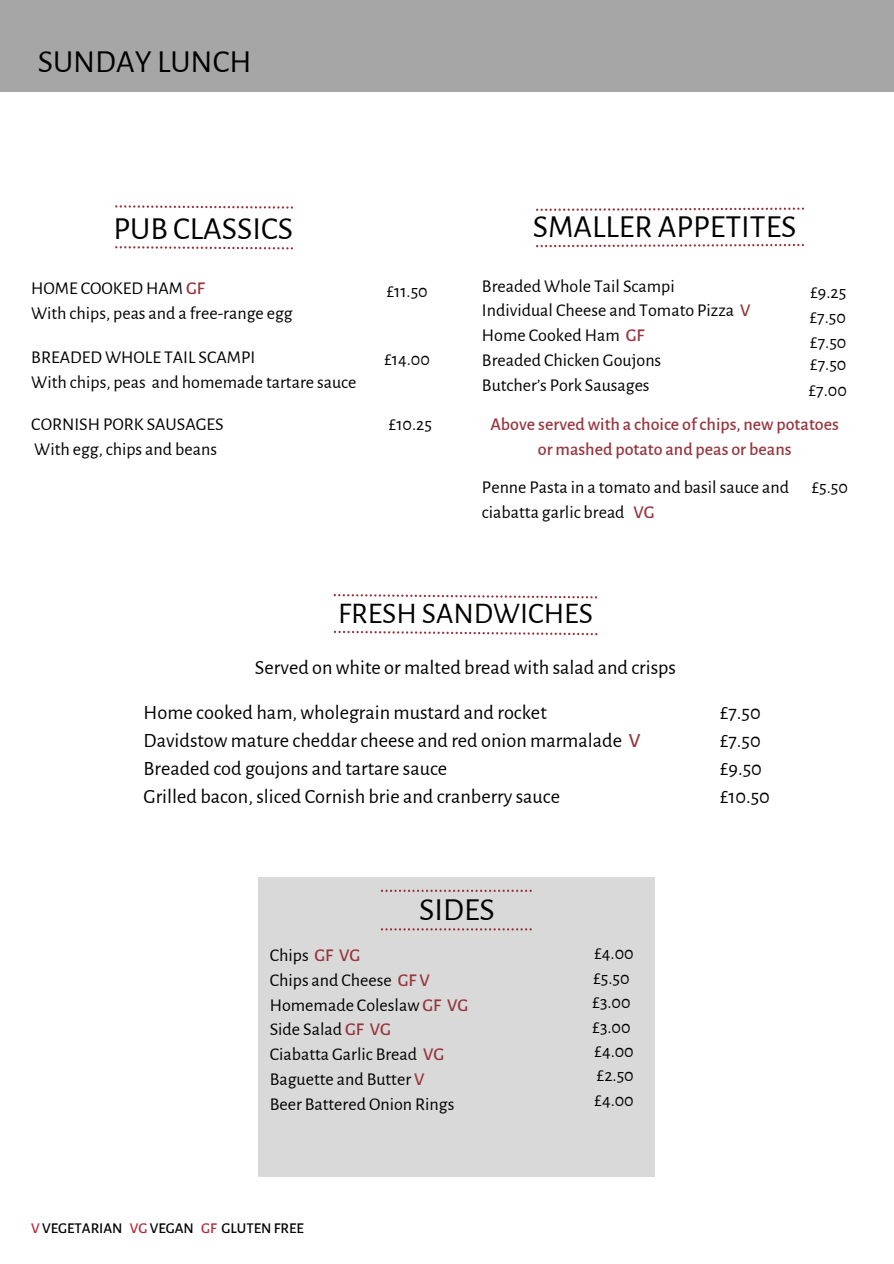
<style>
.page{position:relative;width:894px;height:1264px;background:#fff}
.page>*{position:absolute;margin:0;border:0;box-sizing:border-box;transform-origin:0 0}
.t1{font:32.25px "Alegreya Sans";color:#000}
.t2{font:30px "Alegreya Sans";color:#000}
.t3{font:20.25px/28.2px "Alegreya Sans";color:#000}
.t4{font:18px/24.8px "Alegreya Sans";color:#000}
.t5{font:500 18px/24.8px "Alegreya Sans";color:#97353d;text-align:center}
.t6{font:500 15px "Alegreya Sans";color:#000}
.s1{font-weight:500;color:#97353d}
.s2{color:#b12938}
</style>
<div class="page">
<div style="left:0;top:0;width:893px;height:92px;background:#a6a6a6"></div>
<svg style="left:536px;top:207px;width:267px;height:4px"></svg>
<div style="left:258px;top:878px;width:396px;height:298px;background:#d9d9d9"></div>
<svg style="left:381px;top:889px;width:150px;height:2px"></svg>
<svg style="left:381px;top:928px;width:150px;height:2px"></svg>
<svg style="left:115px;top:205px;width:178px;height:4px"></svg>
<svg style="left:536px;top:244px;width:267px;height:3px"></svg>
<svg style="left:333px;top:594px;width:264px;height:4px"></svg>
<svg style="left:334px;top:630px;width:263px;height:5px"></svg>
<svg style="left:115px;top:246px;width:178px;height:3px"></svg>
<h1 class="t1" style="left:38px;top:46px;width:215px">SUNDAY LUNCH</h1>
<h6 class="t1" style="left:113px;top:213px;width:181px">PUB CLASSICS</h6>
<h6 class="t4" style="left:31px;top:276px;width:263px">HOME COOKED HAM <span class="s1">GF<br></span>With chips, peas and a free-range egg</h6>
<p class="t4" style="left:31px;top:345px;width:326px">BREADED WHOLE TAIL SCAMPI<br>With chips, peas and homemade tartare sauce</p>
<h4 class="t4" style="left:384px;top:347px;width:47px">£14.00</h4>
<p class="t4" style="left:31px;top:412px;width:194px">CORNISH PORK SAUSAGES</p>
<h4 class="t4" style="left:389px;top:412px;width:45px">£10.25</h4>
<p class="t4" style="left:34px;top:437px;width:184px">With egg, chips and beans</p>
<h4 class="t4" style="left:386px;top:279px;width:43px">£11.50</h4>
<h1 class="t1" style="left:532px;top:211px;width:265px">SMALLER APPETITES</h1>
<h6 class="t4" style="left:482px;top:274px;width:270px">Breaded Whole Tail Scampi<br>Individual Cheese and Tomato Pizza <span class="s1">V<br></span>Home Cooked Ham <span class="s1">GF<br></span>Breaded Chicken Goujons<br>Butcher’s Pork Sausages</h6>
<h4 class="t4" style="left:810px;top:280px;width:37px">£9.25</h4>
<h4 class="t4" style="left:809px;top:305px;width:38px">£7.50</h4>
<h4 class="t4" style="left:810px;top:330px;width:38px">£7.50</h4>
<h4 class="t4" style="left:810px;top:352px;width:38px">£7.50</h4>
<h4 class="t4" style="left:808px;top:378px;width:40px">£7.00</h4>
<h6 class="t5" style="left:490px;top:412px;width:350px">Above served with a choice of chips, new potatoes or mashed potato and peas or beans</h6>
<h4 class="t4" style="left:482px;top:475px;width:308px">Penne Pasta in a tomato and basil sauce and ciabatta garlic bread <span class="s1">VG</span></h4>
<h5 class="t4" style="left:811px;top:475px;width:38px">£5.50</h5>
<h4 class="t2" style="left:338px;top:598px;width:256px">FRESH SANDWICHES</h4>
<h4 class="t3" style="left:255px;top:653px;width:422px">Served on white or malted bread with salad and crisps</h4>
<p class="t3" style="left:143px;top:698px;width:498px">Home cooked ham, wholegrain mustard and rocket<br>Davidstow mature cheddar cheese and red onion marmalade <span class="s1">V </span>Breaded cod goujons and tartare sauce<br>Grilled bacon, sliced Cornish brie and cranberry sauce</p>
<p class="t3" style="left:719px;top:698px;width:51px">£7.50 £7.50 £9.50 £10.50</p>
<h1 class="t1" style="left:419px;top:894px;width:77px">SIDES</h1>
<h3 class="t4" style="left:270px;top:943px;width:200px">Chips <span class="s1">GF VG<br></span>Chips and Cheese <span class="s1">GF V<br></span>Homemade Coleslaw <span class="s1">GF VG<br></span>Side Salad <span class="s1">GF VG</span></h3>
<h2 class="t4" style="left:592px;top:941px;width:43px">£4.00 £5.50 £3.00 £3.00</h2>
<h1 class="t4" style="left:594px;top:1038px;width:41px;text-align:justify">£4.00 £2.50 £4.00</h1>
<h6 class="t4" style="left:270px;top:1042px;width:186px">Ciabatta Garlic Bread <span class="s1">VG<br></span>Baguette and Butter <span class="s1">V<br></span>Beer Battered Onion Rings</h6>
<h1 class="t6" style="left:31px;top:1221px;width:274px"><span class="s2">V</span> VEGETARIAN <span class="s2">VG</span> VEGAN <span class="s2">GF</span> GLUTEN FREE</h1>
</div>
